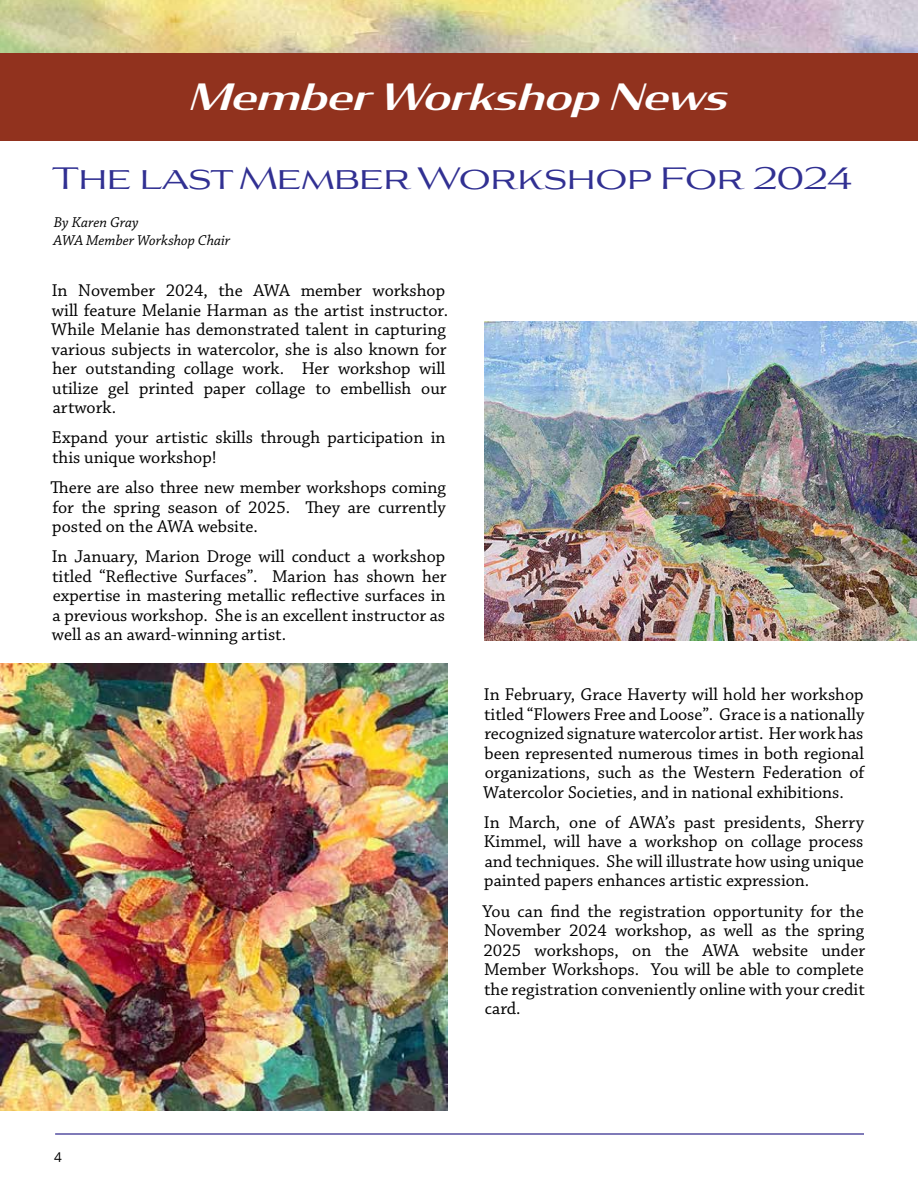
<style>
.page{position:relative;width:918px;height:1188px;background:#fff}
.page>*{position:absolute;margin:0;border:0;box-sizing:border-box;transform-origin:0 0}
.t1{font:italic 500 36px "Condor Wide";color:#fff}
.t2{font:30px "Aviano Flare";color:#313092}
.t3{font:18px/19.5px "Chaparral Pro";color:#000;text-align:justify}
.t4{font:italic 15px/18.3px "Chaparral Pro";color:#000}
.t5{font:13.5px "Open Sans";color:#000}
</style>
<div class="page">
<img style="left:0;top:0;width:918px;height:53px">
<div style="left:0;top:53px;width:918px;height:88px;background:#91321e"></div>
<hr style="left:55px;top:1133px;width:809px;height:2px;background:#554fa1">
<img style="left:484px;top:321px;width:432px;height:319px">
<img style="left:0;top:663px;width:447px;height:447px">
<h1 class="t1" style="left:191px;top:72px;width:540px">Member Workshop News</h1>
<h2 class="t2" style="left:52px;top:161px;width:802px">The last Member Workshop For 2024</h2>
<p class="t4" style="left:54px;top:214px;width:178px">By Karen Gray<br>AWA Member Workshop Chair</p>
<p class="t3" style="left:51px;top:281px;width:398px;text-align:left">In November 2024, the AWA member workshop will feature Melanie Harman as the artist instructor.<br>While Melanie has demonstrated talent in capturing various subjects in watercolor, she is also known for her outstanding collage work. Her workshop will utilize gel printed paper collage to embellish our artwork.</p>
<p class="t3" style="left:52px;top:429px;width:395px">Expand your artistic skills through participation in this unique workshop!</p>
<p class="t3" style="left:51px;top:478px;width:397px">There are also three new member workshops coming for the spring season of 2025. They are currently posted on the AWA website.</p>
<p class="t3" style="left:52px;top:548px;width:396px">In January, Marion Droge will conduct a workshop titled “Reflective Surfaces”. Marion has shown her expertise in mastering metallic reflective surfaces in a previous workshop. She is an excellent instructor as well as an award-winning artist.</p>
<p class="t5" style="left:54px;top:1147px;width:9px">4</p>
<p class="t3" style="left:483px;top:685px;width:383px">In February, Grace Haverty will hold her workshop titled “Flowers Free and Loose”. Grace is a nationally recognized signature watercolor artist. Her work has been represented numerous times in both regional organizations, such as the Western Federation of Watercolor Societies, and in national exhibitions.</p>
<p class="t3" style="left:484px;top:813px;width:382px">In March, one of AWA’s past presidents, Sherry Kimmel, will have a workshop on collage process and techniques. She will illustrate how using unique painted papers enhances artistic expression.</p>
<p class="t3" style="left:482px;top:902px;width:384px">You can find the registration opportunity for the November 2024 workshop, as well as the spring 2025 workshops, on the AWA website under Member Workshops. You will be able to complete the registration conveniently online with your credit card.</p>
</div>
